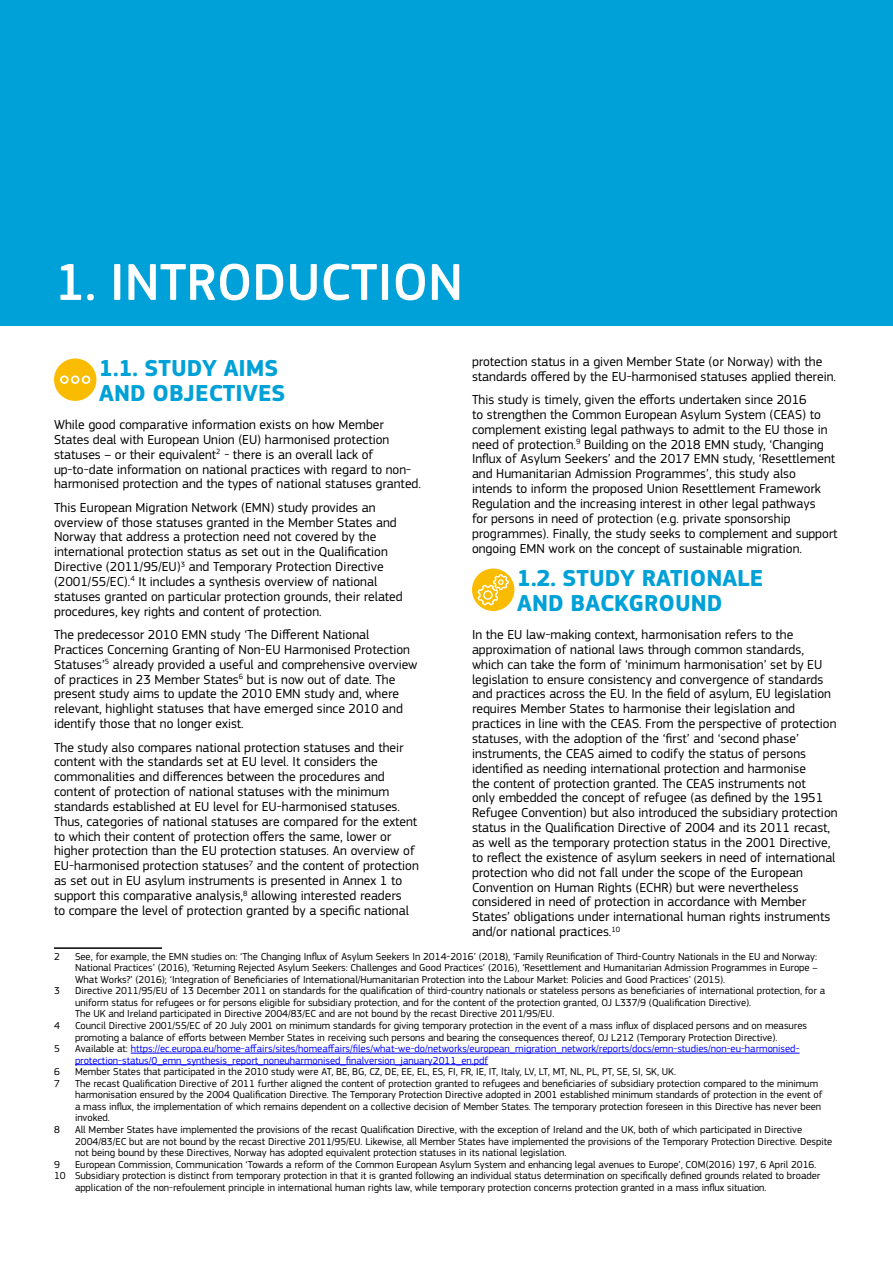
<style>
.page{position:relative;width:893px;height:1263px;background:#fff}
.page>*{position:absolute;margin:0;border:0;box-sizing:border-box;transform-origin:0 0}
.t1{font:500 54px "EC Square Sans Pro";color:#fff}
.t2{font:700 24px/25.2px "EC Square Sans Pro";color:#00a1d7}
.t3{font:13.5px/14.9px "EC Square Sans Pro";color:#000}
.t4{font:10.5px/11.6px "EC Square Sans Pro";color:#000}
.t5{font:10.5px/11.6px "EC Square Sans Pro";color:#00f}
.s1{color:#000}
</style>
<div class="page">
<div style="left:0;top:0;width:893px;height:325px;background:#00a1d8"></div>
<hr style="left:54px;top:947px;width:108px;height:2px;background:#000">
<hr style="left:131px;top:1053px;width:668px;height:1px;background:#00f">
<hr style="left:75px;top:1064px;width:413px;height:1px;background:#00f">
<div style="left:54px;top:358px;width:42px;height:43px;background:#fabc00;border-radius:50%"></div>
<div style="left:60px;top:375px;width:9px;height:9px;border:2px solid #fff;border-radius:50%"></div>
<div style="left:71px;top:375px;width:8px;height:9px;border:2px solid #fff;border-radius:50%"></div>
<div style="left:82px;top:375px;width:8px;height:9px;border:2px solid #fff;border-radius:50%"></div>
<div style="left:472px;top:568px;width:42px;height:43px;background:#fabc00;border-radius:50%"></div>
<svg style="left:477px;top:574px;width:32px;height:32px"></svg>
<h1 class="t1" style="left:55px;top:251px;width:410px">1. INTRODUCTION</h1>
<h2 class="t2" style="left:99px;top:356px;width:188px">1.1. STUDY AIMS<br>AND OBJECTIVES</h2>
<p class="t3" style="left:54px;top:417px;width:368px">While good comparative information exists on how Member States deal with European Union (EU) harmonised protection statuses – or their equivalent<sup>2</sup> - there is an overall lack of up-to-date information on national practices with regard to non&shy;harmonised protection and the types of national statuses granted.</p>
<p class="t3" style="left:54px;top:500px;width:350px">This European Migration Network (EMN) study provides an overview of those statuses granted in the Member States and Norway that address a protection need not covered by the international protection status as set out in the Qualification Directive (2011/95/EU)<sup>3</sup> and Temporary Protection Directive (2001/55/EC).<sup>4</sup> It includes a synthesis overview of national statuses granted on particular protection grounds, their related procedures, key rights and content of protection.</p>
<p class="t3" style="left:54px;top:627px;width:365px">The predecessor 2010 EMN study ‘The Different National Practices Concerning Granting of Non-EU Harmonised Protection Statuses’<sup>5</sup> already provided a useful and comprehensive overview of practices in 23 Member States<sup>6</sup> but is now out of date. The present study aims to update the 2010 EMN study and, where relevant, highlight statuses that have emerged since 2010 and identify those that no longer exist.</p>
<p class="t3" style="left:54px;top:740px;width:366px">The study also compares national protection statuses and their content with the standards set at EU level. It considers the commonalities and differences between the procedures and content of protection of national statuses with the minimum standards established at EU level for EU-harmonised statuses.<br>Thus, categories of national statuses are compared for the extent to which their content of protection offers the same, lower or higher protection than the EU protection statuses. An overview of EU-harmonised protection statuses<sup>7</sup> and the content of protection as set out in EU asylum instruments is presented in Annex 1 to support this comparative analysis,<sup>8</sup> allowing interested readers<br>to compare the level of protection granted by a specific national</p>
<p class="t3" style="left:472px;top:354px;width:365px">protection status in a given Member State (or Norway) with the standards offered by the EU-harmonised statuses applied therein.</p>
<p class="t3" style="left:472px;top:392px;width:367px">This study is timely, given the efforts undertaken since 2016<br>to strengthen the Common European Asylum System (CEAS) to complement existing legal pathways to admit to the EU those in need of protection.<sup>9</sup> Building on the 2018 EMN study, ‘Changing Influx of Asylum Seekers’ and the 2017 EMN study, ‘Resettlement and Humanitarian Admission Programmes’, this study also intends to inform the proposed Union Resettlement Framework Regulation and the increasing interest in other legal pathways<br>for persons in need of protection (e.g. private sponsorship programmes). Finally, the study seeks to complement and support ongoing EMN work on the concept of sustainable migration.</p>
<h2 class="t2" style="left:517px;top:566px;width:248px">1.2. STUDY RATIONALE<br>AND BACKGROUND</h2>
<p class="t3" style="left:472px;top:627px;width:367px">In the EU law-making context, harmonisation refers to the approximation of national laws through common standards, which can take the form of ‘minimum harmonisation’ set by EU legislation to ensure consistency and convergence of standards and practices across the EU. In the field of asylum, EU legislation requires Member States to harmonise their legislation and practices in line with the CEAS. From the perspective of protection statuses, with the adoption of the ‘first’ and ‘second phase’ instruments, the CEAS aimed to codify the status of persons identified as needing international protection and harmonise<br>the content of protection granted. The CEAS instruments not<br>only embedded the concept of refugee (as defined by the 1951<br>Refugee Convention) but also introduced the subsidiary protection status in the Qualification Directive of 2004 and its 2011 recast, as well as the temporary protection status in the 2001 Directive, to reflect the existence of asylum seekers in need of international protection who did not fall under the scope of the European Convention on Human Rights (ECHR) but were nevertheless considered in need of protection in accordance with Member States’ obligations under international human rights instruments and/or national practices.<sup>10</sup></p>
<p class="t4" style="left:54px;top:950px;width:7px">2</p>
<p class="t4" style="left:75px;top:950px;width:744px;text-align:justify">See, for example, the EMN studies on: ‘The Changing Influx of Asylum Seekers In 2014-2016’ (2018), ‘Family Reunification of Third-Country Nationals in the EU and Norway:<br>National Practices’ (2016), ‘Returning Rejected Asylum Seekers: Challenges and Good Practices’ (2016), ‘Resettlement and Humanitarian Admission Programmes in Europe – What Works?’ (2016); ‘Integration of Beneficiaries of International/Humanitarian Protection into the Labour Market: Policies and Good Practices’ (2015).</p>
<p class="t4" style="left:54px;top:985px;width:7px">3</p>
<p class="t4" style="left:75px;top:985px;width:752px">Directive 2011/95/EU of 13 December 2011 on standards for the qualification of third-country nationals or stateless persons as beneficiaries of international protection, for a uniform status for refugees or for persons eligible for subsidiary protection, and for the content of the protection granted, OJ L337/9 (Qualification Directive).<br>The UK and Ireland participated in Directive 2004/83/EC and are not bound by the recast Directive 2011/95/EU.</p>
<p class="t4" style="left:54px;top:1020px;width:7px">4</p>
<p class="t4" style="left:75px;top:1020px;width:734px">Council Directive 2001/55/EC of 20 July 2001 on minimum standards for giving temporary protection in the event of a mass influx of displaced persons and on measures promoting a balance of efforts between Member States in receiving such persons and bearing the consequences thereof, OJ L212 (Temporary Protection Directive).</p>
<p class="t4" style="left:54px;top:1043px;width:7px">5</p>
<p class="t5" style="left:75px;top:1043px;width:726px"><span class="s1">Available at:</span> https://ec.europa.eu/home-affairs/sites/homeaffairs/files/what-we-do/networks/european_migration_network/reports/docs/emn-studies/non-eu-harmonised&shy;protection-status/0_emn_synthesis_report_noneuharmonised_finalversion_january2011_en.pdf</p>
<p class="t4" style="left:54px;top:1066px;width:7px">6</p>
<p class="t4" style="left:75px;top:1066px;width:602px">Member States that participated in the 2010 study were AT, BE, BG, CZ, DE, EE, EL, ES, FI, FR, IE, IT, Italy, LV, LT, MT, NL, PL, PT, SE, SI, SK, UK.</p>
<p class="t4" style="left:54px;top:1077px;width:7px">7</p>
<p class="t4" style="left:75px;top:1077px;width:749px">The recast Qualification Directive of 2011 further aligned the content of protection granted to refugees and beneficiaries of subsidiary protection compared to the minimum harmonisation ensured by the 2004 Qualification Directive. The Temporary Protection Directive adopted in 2001 established minimum standards of protection in the event of a mass influx, the implementation of which remains dependent on a collective decision of Member States. The temporary protection foreseen in this Directive has never been invoked.</p>
<p class="t4" style="left:54px;top:1124px;width:7px">8</p>
<p class="t4" style="left:75px;top:1124px;width:759px">All Member States have implemented the provisions of the recast Qualification Directive, with the exception of Ireland and the UK, both of which participated in Directive<br>2004/83/EC but are not bound by the recast Directive 2011/95/EU. Likewise, all Member States have implemented the provisions of the Temporary Protection Directive. Despite not being bound by these Directives, Norway has adopted equivalent protection statuses in its national legislation.</p>
<p class="t4" style="left:54px;top:1158px;width:7px">9</p>
<p class="t4" style="left:75px;top:1158px;width:743px">European Commission, Communication ‘Towards a reform of the Common European Asylum System and enhancing legal avenues to Europe’, COM(2016) 197, 6 April 2016.</p>
<p class="t4" style="left:54px;top:1170px;width:768px">10 Subsidiary protection is distinct from temporary protection in that it is granted following an individual status determination on specifically defined grounds related to broader</p>
<p class="t4" style="left:75px;top:1181px;width:693px">application of the non-refoulement principle in international human rights law, while temporary protection concerns protection granted in a mass influx situation.</p>
</div>
